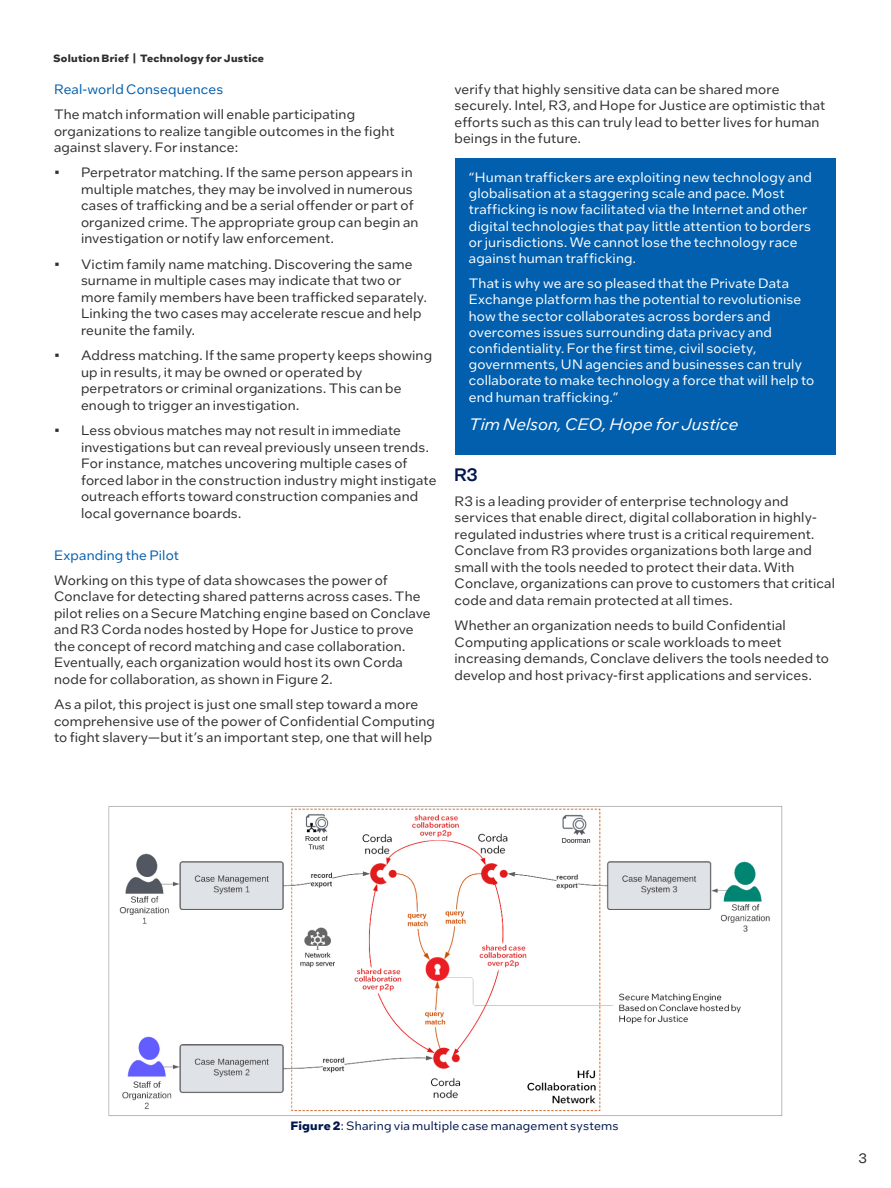
<style>
.page{position:relative;width:891px;height:1188px;background:#fff}
.page>*{position:absolute;margin:0;border:0;box-sizing:border-box;transform-origin:0 0}
.MainCopy___Caption{font:500 18px "Intel One Display";color:#00164d}
.CopyHeaderBlue{font:italic 16.5px "Intel One Text";letter-spacing:.005em;color:#fff}
.MainCopy___Caption-2{font:13.5px/16.5px "Intel One Text";letter-spacing:.01em;color:#2d2f2e}
.CopyHeaderBlue-2{font:13.5px/16.2px "Intel One Text";letter-spacing:.01em;color:#fff}
.MainCopy___Caption-3{font:13.5px "Intel One Text";letter-spacing:.015em;color:#015fae}
.t1{font:13.5px "Intel One Text";color:#231f20}
.CopyHeaderBlue-3{font:12px "Intel One Text";letter-spacing:.015em;color:#00164d}
.Document_Header{font:700 10.5px "Intel One Text";letter-spacing:.02em;color:#2d2f2e}
.s1{font-weight:700}
</style>
<div class="page">
<img style="left:108px;top:806px;width:675px;height:310px">
<div style="left:455px;top:158px;width:381px;height:297px;background:#015fae"></div>
<p class="Document_Header" style="left:53px;top:51px;width:213px">Solution Brief | Technology for Justice</p>
<p class="MainCopy___Caption-3" style="left:54px;top:80px;width:171px">Real-world Consequences</p>
<p class="MainCopy___Caption-2" style="left:54px;top:106px;width:342px">The match information will enable participating organizations to realize tangible outcomes in the fight against slavery. For instance:</p>
<p class="MainCopy___Caption-2" style="left:81px;top:164px;width:339px;text-indent:-27px">• Perpetrator matching. If the same person appears in multiple matches, they may be involved in numerous cases of trafficking and be a serial offender or part of organized crime. The appropriate group can begin an investigation or notify law enforcement.</p>
<p class="MainCopy___Caption-2" style="left:81px;top:255px;width:347px;text-indent:-27px">• Victim family name matching. Discovering the same surname in multiple cases may indicate that two or more family members have been trafficked separately.<br>Linking the two cases may accelerate rescue and help reunite the family.</p>
<p class="MainCopy___Caption-2" style="left:81px;top:347px;width:353px;text-indent:-27px">• Address matching. If the same property keeps showing up in results, it may be owned or operated by perpetrators or criminal organizations. This can be enough to trigger an investigation.</p>
<p class="MainCopy___Caption-2" style="left:81px;top:422px;width:357px;text-indent:-27px">• Less obvious matches may not result in immediate investigations but can reveal previously unseen trends.<br>For instance, matches uncovering multiple cases of forced labor in the construction industry might instigate outreach efforts toward construction companies and local governance boards.</p>
<p class="MainCopy___Caption-3" style="left:54px;top:546px;width:127px">Expanding the Pilot</p>
<p class="MainCopy___Caption-2" style="left:54px;top:572px;width:378px">Working on this type of data showcases the power of Conclave for detecting shared patterns across cases. The pilot relies on a Secure Matching engine based on Conclave and R3 Corda nodes hosted by Hope for Justice to prove the concept of record matching and case collaboration.<br>Eventually, each organization would host its own Corda node for collaboration, as shown in Figure 2.</p>
<p class="MainCopy___Caption-2" style="left:54px;top:696px;width:383px">As a pilot, this project is just one small step toward a more comprehensive use of the power of Confidential Computing to fight slavery—but it’s an important step, one that will help</p>
<p class="MainCopy___Caption-2" style="left:455px;top:80px;width:372px">verify that highly sensitive data can be shared more securely. Intel, R3, and Hope for Justice are optimistic that efforts such as this can truly lead to better lives for human beings in the future.</p>
<p class="CopyHeaderBlue-2" style="left:469px;top:169px;width:345px">“Human traffickers are exploiting new technology and globalisation at a staggering scale and pace. Most trafficking is now facilitated via the Internet and other digital technologies that pay little attention to borders or jurisdictions. We cannot lose the technology race against human trafficking.</p>
<p class="CopyHeaderBlue-2" style="left:469px;top:275px;width:347px">That is why we are so pleased that the Private Data Exchange platform has the potential to revolutionise how the sector collaborates across borders and overcomes issues surrounding data privacy and confidentiality. For the first time, civil society, governments, UN agencies and businesses can truly collaborate to make technology a force that will help to end human trafficking.”</p>
<p class="CopyHeaderBlue" style="left:469px;top:414px;width:271px">Tim Nelson, CEO, Hope for Justice</p>
<p class="MainCopy___Caption" style="left:454px;top:463px;width:24px">R3</p>
<p class="MainCopy___Caption-2" style="left:454px;top:492px;width:382px">R3 is a leading provider of enterprise technology and services that enable direct, digital collaboration in highly&shy;regulated industries where trust is a critical requirement.<br>Conclave from R3 provides organizations both large and small with the tools needed to protect their data. With Conclave, organizations can prove to customers that critical code and data remain protected at all times.</p>
<p class="MainCopy___Caption-2" style="left:454px;top:617px;width:376px">Whether an organization needs to build Confidential Computing applications or scale workloads to meet increasing demands, Conclave delivers the tools needed to develop and host privacy-first applications and services.</p>
<p class="CopyHeaderBlue-3" style="left:290px;top:1118px;width:330px"><span class="s1">Figure 2</span>: Sharing via multiple case management systems</p>
<p class="t1" style="left:858px;top:1150px;width:10px">3</p>
</div>
